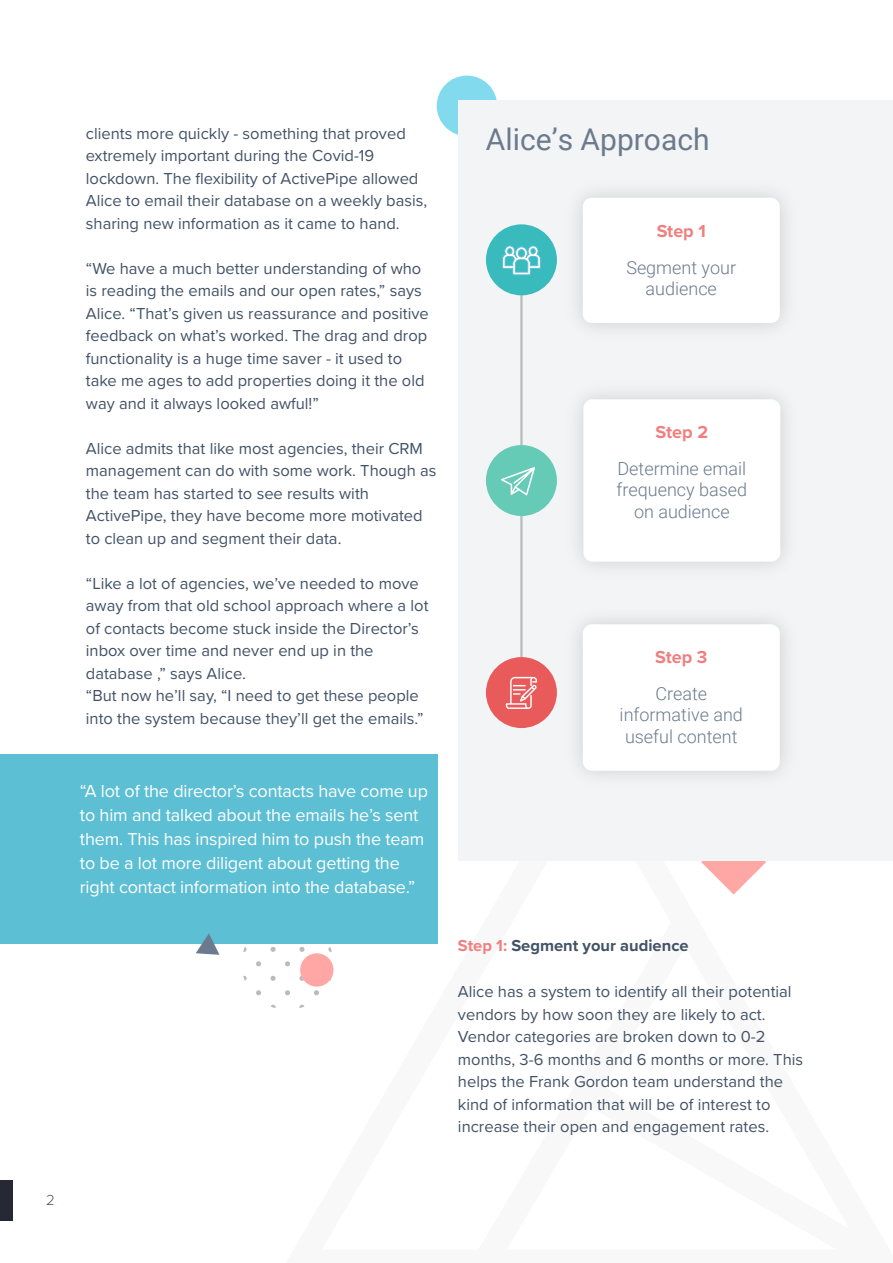
<style>
.page{position:relative;width:893px;height:1263px;background:#fff}
.page>*{position:absolute;margin:0;border:0;box-sizing:border-box;transform-origin:0 0}
.t1{font:30px "Roboto";color:#6b7b8d}
.t2{font:18px/24px "Proxima Nova";letter-spacing:-.01em;color:#fff}
.t3{font:300 18px/21.6px "Roboto";color:#6b7b8d;text-align:center}
.t4{font:700 18px "Proxima Nova";color:#f07f80}
.t5{font:16.5px/22.5px "Proxima Nova";color:#425266}
.t6{font:700 16.5px "Proxima Nova";color:#425266}
.t7{font:300 15px "Proxima Nova";color:#425266}
.s1{color:#f07f80}
</style>
<div class="page">
<svg style="left:243px;top:947px;width:91px;height:61px"></svg>
<div style="left:300px;top:953px;width:33px;height:34px;background:#ffa7a5;border-radius:50%"></div>
<svg style="left:701px;top:861px;width:65px;height:33px"></svg>
<div style="left:437px;top:76px;width:60px;height:60px;background:#82daef;border-radius:50%"></div>
<div style="left:458px;top:100px;width:435px;height:761px;background:#f2f4f5"></div>
<div style="left:0;top:754px;width:438px;height:190px;background:#5dbfd4"></div>
<div style="left:0;top:1180px;width:13px;height:40px;background:#262933"></div>
<div style="left:583px;top:198px;width:197px;height:125px;background:#fff;border-radius:9px"></div>
<div style="left:583px;top:624px;width:197px;height:147px;background:#fff;border-radius:9px"></div>
<div style="left:583px;top:399px;width:197px;height:163px;background:#fff;border-radius:9px"></div>
<hr style="left:520px;top:291px;width:3px;height:382px;background:#b9bbbd">
<div style="left:486px;top:224px;width:71px;height:71px;background:#39babc;border-radius:50%"></div>
<svg style="left:502px;top:245px;width:39px;height:31px"></svg>
<div style="left:486px;top:445px;width:71px;height:71px;background:#65cab6;border-radius:50%"></div>
<svg style="left:501px;top:467px;width:34px;height:28px"></svg>
<div style="left:486px;top:657px;width:71px;height:71px;background:#e95a5a;border-radius:50%"></div>
<svg style="left:505px;top:677px;width:32px;height:32px"></svg>
<svg style="left:196px;top:934px;width:23px;height:21px"></svg>
<p class="t7" style="left:46px;top:1189px;width:10px">2</p>
<p class="t5" style="left:86px;top:121px;width:343px">clients more quickly - something that proved extremely important during the Covid-19 lockdown. The flexibility of ActivePipe allowed Alice to email their database on a weekly basis, sharing new information as it came to hand.</p>
<p class="t5" style="left:86px;top:256px;width:344px">“We have a much better understanding of who is reading the emails and our open rates,” says Alice. “That’s given us reassurance and positive feedback on what’s worked. The drag and drop functionality is a huge time saver - it used to take me ages to add properties doing it the old way and it always looked awful!”</p>
<p class="t5" style="left:86px;top:436px;width:352px">Alice admits that like most agencies, their CRM management can do with some work. Though as the team has started to see results with ActivePipe, they have become more motivated to clean up and segment their data.</p>
<p class="t5" style="left:86px;top:571px;width:344px">“Like a lot of agencies, we’ve needed to move away from that old school approach where a lot of contacts become stuck inside the Director’s inbox over time and never end up in the database ,” says Alice.<br>“But now he’ll say, “I need to get these people into the system because they’ll get the emails.”</p>
<p class="t2" style="left:80px;top:778px;width:350px">“A lot of the director’s contacts have come up to him and talked about the emails he’s sent them. This has inspired him to push the team to be a lot more diligent about getting the right contact information into the database.”</p>
<h1 class="t1" style="left:486px;top:118px;width:225px">Alice’s Approach</h1>
<p class="t4" style="left:657px;top:217px;width:51px">Step 1</p>
<p class="t3" style="left:626px;top:256px;width:111px">Segment your audience</p>
<p class="t4" style="left:656px;top:419px;width:54px">Step 2</p>
<p class="t3" style="left:616px;top:457px;width:132px">Determine email frequency based on audience</p>
<p class="t4" style="left:655px;top:644px;width:54px">Step 3</p>
<p class="t3" style="left:620px;top:682px;width:125px">Create informative and useful content</p>
<p class="t6" style="left:458px;top:933px;width:232px"><span class="s1">Step 1:</span> Segment your audience</p>
<p class="t5" style="left:458px;top:980px;width:347px">Alice has a system to identify all their potential vendors by how soon they are likely to act.<br>Vendor categories are broken down to 0-2 months, 3-6 months and 6 months or more. This helps the Frank Gordon team understand the kind of information that will be of interest to increase their open and engagement rates.</p>
</div>
